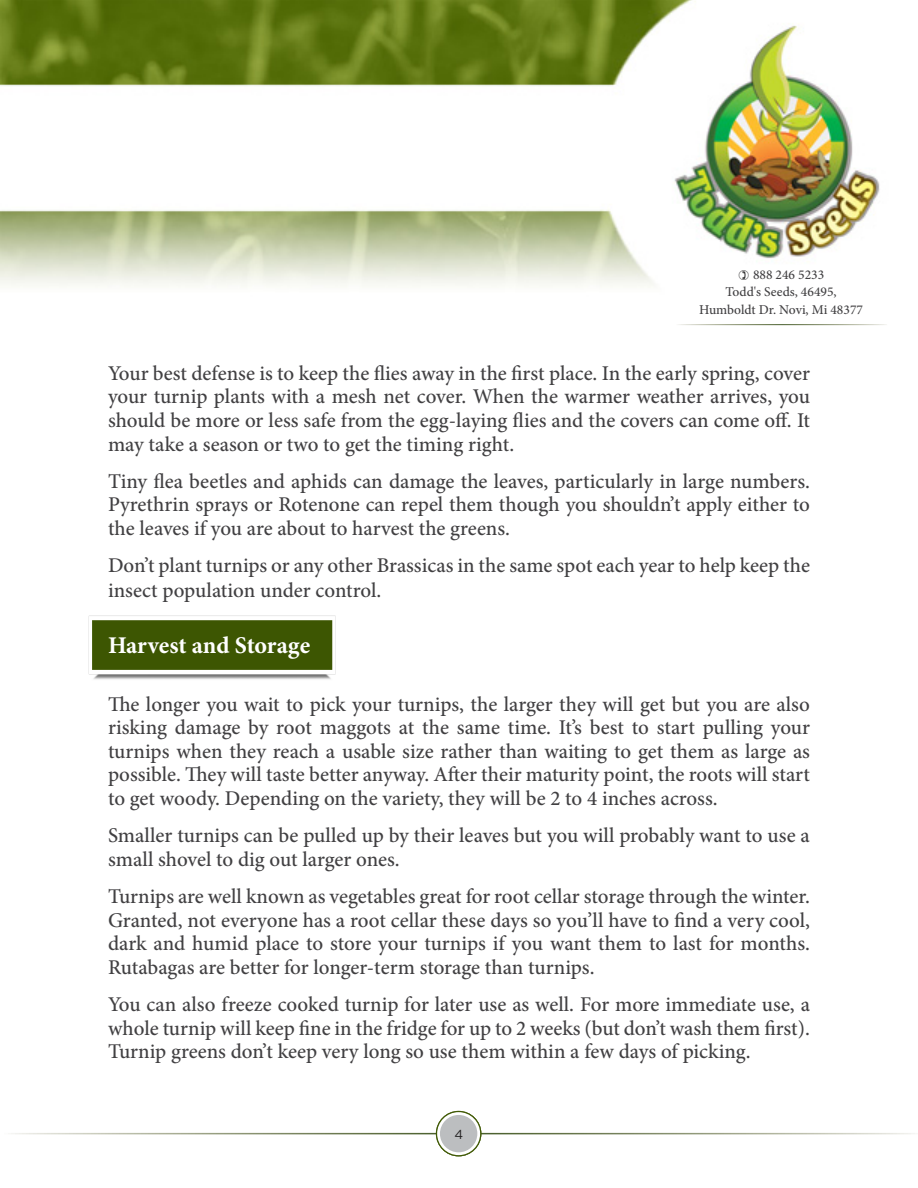
<style>
.page{position:relative;width:918px;height:1188px;background:#fff}
.page>*{position:absolute;margin:0;border:0;box-sizing:border-box;transform-origin:0 0}
.t1{font:700 24px "Minion Pro";letter-spacing:-.005em;color:#fff}
.t2{font:500 21px/23.7px "Minion Pro";color:#414042;text-align:justify}
.t3{font:500 13.5px "Minion Pro";color:#414042}
.t4{font:13.05px "Gotham";color:#222021}
</style>
<div class="page">
<img style="left:0;top:0;width:880px;height:287px">
<img style="left:88px;top:615px;width:248px;height:65px">
<svg style="left:437px;top:1112px;width:44px;height:44px"></svg>
<div style="left:436px;top:1111px;width:45px;height:45px;border:1px solid #415a06;border-radius:50%"></div>
<div style="left:440px;top:1115px;width:37px;height:37px;background:#bcbec0;border-radius:50%"></div>
<svg style="left:739px;top:270px;width:10px;height:10px"></svg>
<p class="t3" style="left:753px;top:266px;width:73px">888 246 5233</p>
<p class="t3" style="left:725px;top:283px;width:113px">Todd's Seeds, 46495,</p>
<p class="t3" style="left:699px;top:301px;width:165px">Humboldt Dr. Novi, Mi 48377</p>
<p class="t2" style="left:108px;top:361px;width:704px">Your best defense is to keep the flies away in the first place. In the early spring, cover your turnip plants with a mesh net cover. When the warmer weather arrives, you should be more or less safe from the egg-laying flies and the covers can come off. It may take a season or two to get the timing right.</p>
<p class="t2" style="left:108px;top:469px;width:704px">Tiny flea beetles and aphids can damage the leaves, particularly in large numbers.<br>Pyrethrin sprays or Rotenone can repel them though you shouldn’t apply either to the leaves if you are about to harvest the greens.</p>
<p class="t2" style="left:108px;top:553px;width:704px;line-height:25.2px">Don’t plant turnips or any other Brassicas in the same spot each year to help keep the insect population under control.</p>
<p class="t1" style="left:108px;top:629px;width:204px">Harvest and Storage</p>
<p class="t2" style="left:108px;top:692px;width:704px">The longer you wait to pick your turnips, the larger they will get but you are also risking damage by root maggots at the same time. It’s best to start pulling your turnips when they reach a usable size rather than waiting to get them as large as possible. They will taste better anyway. After their maturity point, the roots will start to get woody. Depending on the variety, they will be 2 to 4 inches across.</p>
<p class="t2" style="left:108px;top:824px;width:703px">Smaller turnips can be pulled up by their leaves but you will probably want to use a small shovel to dig out larger ones.</p>
<p class="t2" style="left:108px;top:884px;width:704px">Turnips are well known as vegetables great for root cellar storage through the winter.<br>Granted, not everyone has a root cellar these days so you’ll have to find a very cool, dark and humid place to store your turnips if you want them to last for months.<br>Rutabagas are better for longer-term storage than turnips.</p>
<p class="t2" style="left:108px;top:992px;width:704px">You can also freeze cooked turnip for later use as well. For more immediate use, a whole turnip will keep fine in the fridge for up to 2 weeks (but don’t wash them first).<br>Turnip greens don’t keep very long so use them within a few days of picking.</p>
<p class="t4" style="left:455px;top:1126px;width:10px">42</p>
</div>
